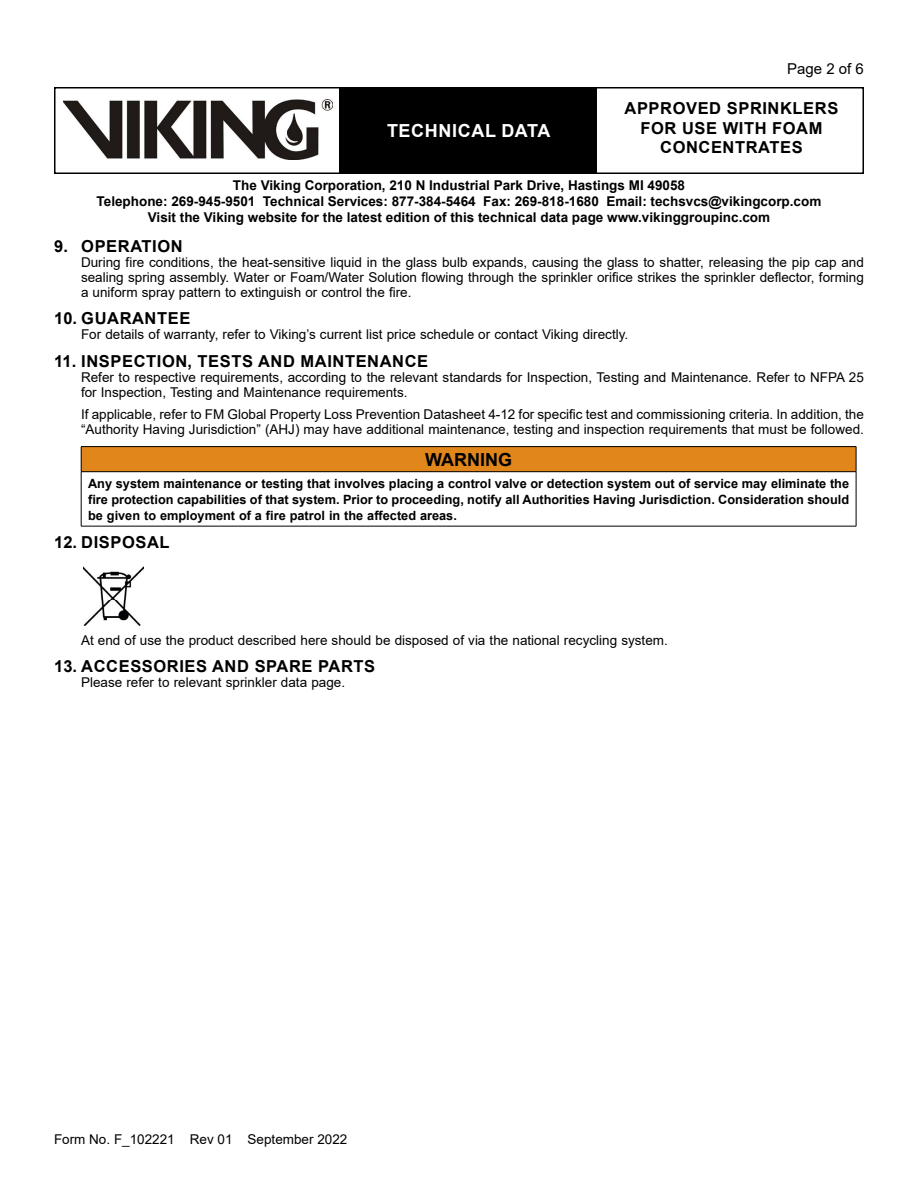
<style>
.page{position:relative;width:918px;height:1188px;background:#fff}
.page>*{position:absolute;margin:0;border:0;box-sizing:border-box;transform-origin:0 0}
.t1{font:700 18px "Arial";letter-spacing:.035em;color:#fff}
.t2{font:700 18px "Arial";color:#000}
.t3{font:700 16.5px/19.5px "Arial";letter-spacing:.035em;color:#000;text-align:center}
.t4{font:15px "Arial";color:#000}
.t5{font:13.5px/15px "Arial";color:#000}
.t6{font:700 13.5px/16.2px "Arial";color:#000;text-align:center}
.t7{font:700 12.75px/16.2px "Arial";color:#000;text-align:justify}
</style>
<div class="page">
<div style="left:54px;top:87px;width:810px;height:87px;border:2px solid #000"></div>
<div style="left:340px;top:88px;width:257px;height:85px;background:#000"></div>
<img style="left:63px;top:99px;width:269px;height:60px">
<div style="left:81px;top:447px;width:775px;height:25px;background:#e0861a"></div>
<hr style="left:81px;top:446px;width:775px;height:1px;background:#000">
<svg style="left:81px;top:447px;width:1px;height:24px"></svg>
<svg style="left:856px;top:447px;width:1px;height:25px"></svg>
<hr style="left:81px;top:471px;width:775px;height:1px;background:#000">
<hr style="left:81px;top:472px;width:1px;height:54px;background:#000">
<hr style="left:856px;top:472px;width:1px;height:54px;background:#000">
<hr style="left:81px;top:526px;width:775px;height:1px;background:#000">
<img style="left:83px;top:566px;width:61px;height:60px">
<h1 class="t1" style="left:387px;top:118px;width:165px">TECHNICAL DATA</h1>
<p class="t4" style="left:787px;top:59px;width:78px">Page 2 of 6</p>
<p class="t3" style="left:625px;top:99px;width:215px">APPROVED SPRINKLERS<br>FOR USE WITH FOAM<br>CONCENTRATES</p>
<p class="t6" style="left:97px;top:177px;width:726px">The Viking Corporation, 210 N Industrial Park Drive, Hastings MI 49058<br>Telephone: 269-945-9501 Technical Services: 877-384-5464 Fax: 269-818-1680 Email: techsvcs@vikingcorp.com<br>Visit the Viking website for the latest edition of this technical data page www.vikinggroupinc.com</p>
<p class="t3" style="left:54px;top:236px;width:130px">9. OPERATION</p>
<p class="t5" style="left:81px;top:254px;width:785px;text-align:justify">During fire conditions, the heat-sensitive liquid in the glass bulb expands, causing the glass to shatter, releasing the pip cap and sealing spring assembly. Water or Foam/Water Solution flowing through the sprinkler orifice strikes the sprinkler deflector, forming a uniform spray pattern to extinguish or control the fire.</p>
<p class="t3" style="left:54px;top:309px;width:138px">10. GUARANTEE</p>
<p class="t5" style="left:81px;top:327px;width:549px">For details of warranty, refer to Viking’s current list price schedule or contact Viking directly.</p>
<p class="t3" style="left:54px;top:352px;width:375px">11. INSPECTION, TESTS AND MAINTENANCE</p>
<p class="t5" style="left:81px;top:370px;width:784px">Refer to respective requirements, according to the relevant standards for Inspection, Testing and Maintenance. Refer to NFPA 25 for Inspection, Testing and Maintenance requirements.</p>
<p class="t5" style="left:81px;top:406px;width:785px">If applicable, refer to FM Global Property Loss Prevention Datasheet 4-12 for specific test and commissioning criteria. In addition, the “Authority Having Jurisdiction” (AHJ) may have additional maintenance, testing and inspection requirements that must be followed.</p>
<h1 class="t2" style="left:425px;top:447px;width:88px">WARNING</h1>
<p class="t7" style="left:88px;top:475px;width:763px">Any system maintenance or testing that involves placing a control valve or detection system out of service may eliminate the fire protection capabilities of that system. Prior to proceeding, notify all Authorities Having Jurisdiction. Consideration should be given to employment of a fire patrol in the affected areas.</p>
<p class="t3" style="left:54px;top:533px;width:117px">12. DISPOSAL</p>
<p class="t5" style="left:81px;top:632px;width:588px">At end of use the product described here should be disposed of via the national recycling system.</p>
<p class="t3" style="left:54px;top:657px;width:322px">13. ACCESSORIES AND SPARE PARTS</p>
<p class="t5" style="left:81px;top:675px;width:266px">Please refer to relevant sprinkler data page.</p>
<p class="t5" style="left:54px;top:1132px;width:295px">Form No. F_102221 Rev 01 September 2022</p>
</div>
